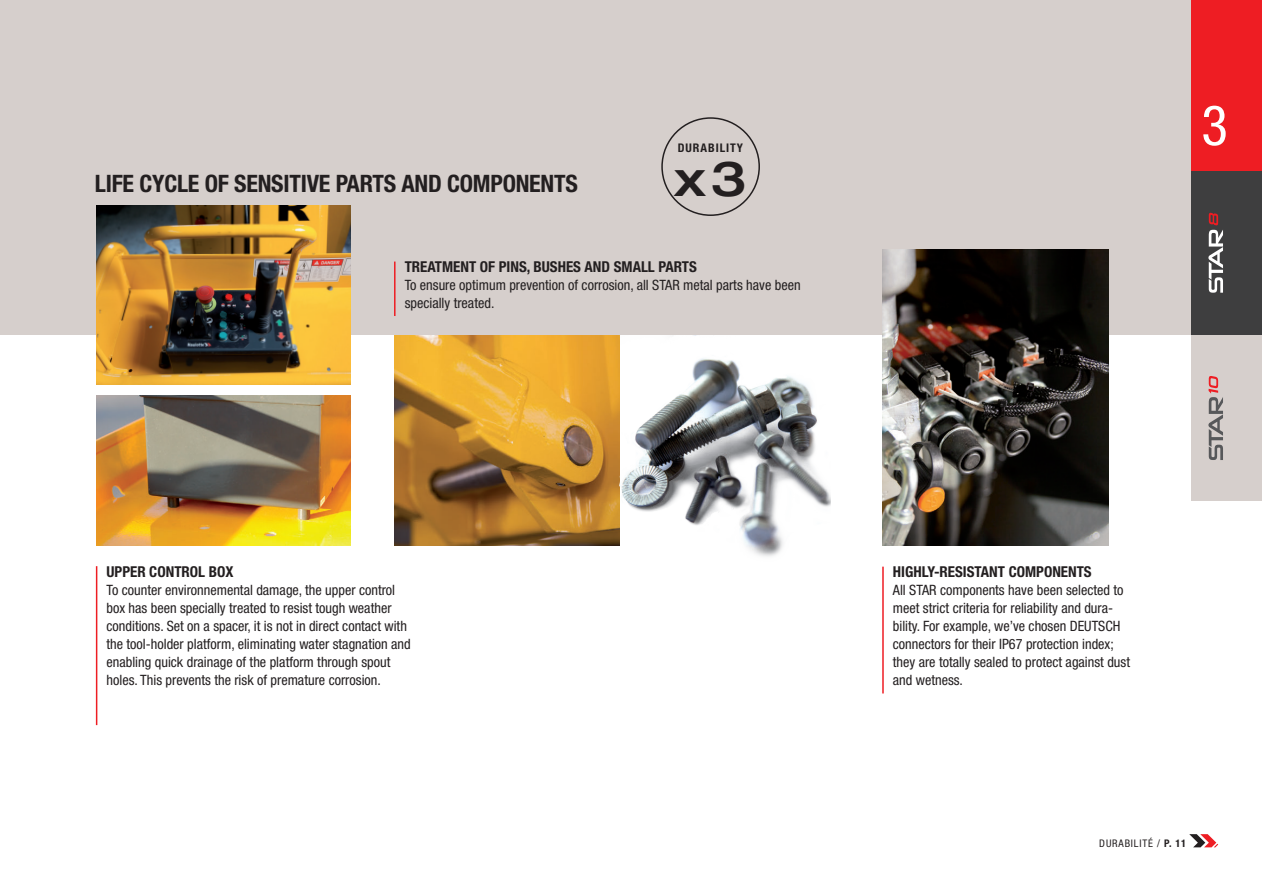
<style>
.page{position:relative;width:1262px;height:890px;background:#fff}
.page>*{position:absolute;margin:0;border:0;box-sizing:border-box;transform-origin:0 0}
.t1{font:condensed 55.5px "Helvetica Neue LT Std";color:#fff}
.t2{font:500 expanded 48.75px "Helvetica Neue";color:#231f20}
.t3{font:700 condensed 24px "Helvetica Neue LT Std";letter-spacing:-.01em;color:#231f20}
.t4{font:700 condensed 15px "Helvetica Neue LT Std";color:#231f20}
.t5{font:condensed 14.25px/18px "Helvetica Neue LT Std";color:#231f20}
.t6{font:700 condensed 11.85px "Helvetica Neue LT Std";letter-spacing:.08em;color:#231f20}
.t7{font:condensed 10.5px "Helvetica Neue LT Std";letter-spacing:.08em;color:#231f20}
.s1{font-weight:700}
</style>
<div class="page">
<svg style="left:1189px;top:834px;width:29px;height:13px"></svg>
<div style="left:0;top:0;width:1262px;height:335px;background:#d6cfcc"></div>
<div style="left:1191px;top:335px;width:71px;height:166px;background:#d6cfcc"></div>
<div style="left:1191px;top:158px;width:71px;height:177px;background:#3e3e3f"></div>
<div style="left:1191px;top:0;width:71px;height:170px;background:#ee1d23"></div>
<svg style="left:1208px;top:376px;width:15px;height:84px"></svg>
<svg style="left:1208px;top:212px;width:15px;height:80px"></svg>
<img style="left:96px;top:395px;width:255px;height:150px">
<img style="left:96px;top:206px;width:255px;height:178px">
<img style="left:394px;top:335px;width:226px;height:210px">
<img style="left:621px;top:335px;width:209px;height:222px">
<img style="left:882px;top:250px;width:226px;height:295px">
<hr style="left:96px;top:566px;width:1px;height:159px;background:#ee1d23">
<hr style="left:882px;top:566px;width:2px;height:127px;background:#ee1d23">
<hr style="left:394px;top:261px;width:1px;height:55px;background:#ee1d23">
<div style="left:661px;top:117px;width:99px;height:99px;border:2px solid #231f20;border-radius:50%"></div>
<h3 class="t3" style="left:95px;top:169px;width:484px">LIFE CYCLE OF SENSITIVE PARTS AND COMPONENTS</h3>
<p class="t6" style="left:678px;top:141px;width:67px">DURABILITY</p>
<h2 class="t2" style="left:674px;top:148px;width:74px">x3</h2>
<p class="t4" style="left:405px;top:258px;width:294px">TREATMENT OF PINS, BUSHES AND SMALL PARTS</p>
<p class="t5" style="left:405px;top:276px;width:397px">To ensure optimum prevention of corrosion, all STAR metal parts have been specially treated.</p>
<h1 class="t1" style="left:1201px;top:93px;width:28px">3</h1>
<p class="t4" style="left:107px;top:562px;width:128px">UPPER CONTROL BOX</p>
<p class="t5" style="left:107px;top:580px;width:306px">To counter environnemental damage, the upper control box has been specially treated to resist tough weather conditions. Set on a spacer, it is not in direct contact with the tool-holder platform, eliminating water stagnation and enabling quick drainage of the platform through spout holes. This prevents the risk of premature corrosion.</p>
<p class="t4" style="left:893px;top:563px;width:200px">HIGHLY-RESISTANT COMPONENTS</p>
<p class="t5" style="left:893px;top:581px;width:239px">All STAR components have been selected to meet strict criteria for reliability and dura&shy;bility. For example, we’ve chosen DEUTSCH connectors for their IP67 protection index; they are totally sealed to protect against dust and wetness.</p>
<p class="t7" style="left:1099px;top:837px;width:88px">DURABILITÉ / <span class="s1">P. 11</span></p>
</div>
